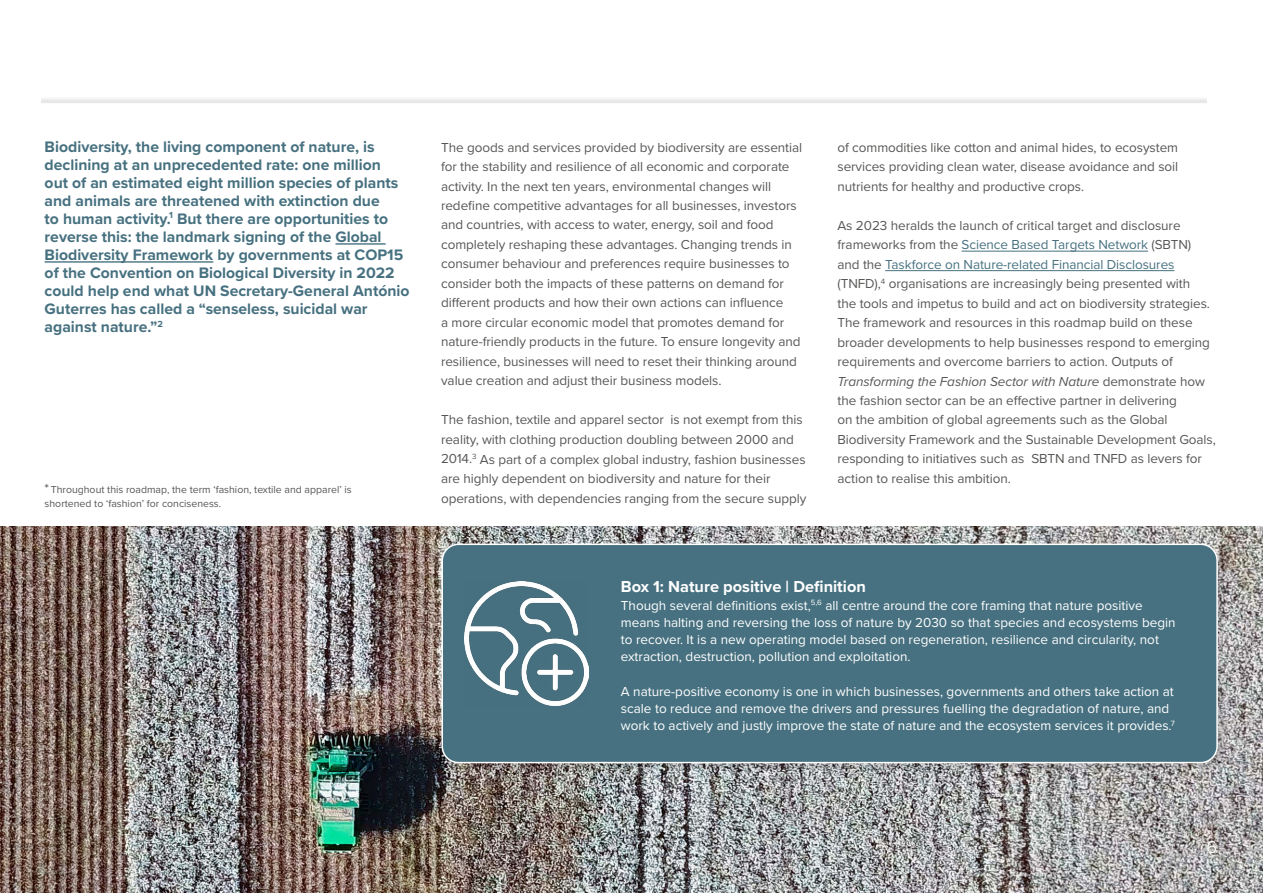
<style>
.page{position:relative;width:1263px;height:893px;background:#fff}
.page>*{position:absolute;margin:0;border:0;box-sizing:border-box;transform-origin:0 0}
.t1{font:18px "Proxima Nova";color:#fff}
.t2{font:700 16.35px "Proxima Nova";color:#fff}
.t3{font:700 15.75px/18px "Proxima Nova";color:#477180}
.t4{font:13.5px/19.5px "Proxima Nova";letter-spacing:-.005em;color:#575756}
.t5{font:13.5px/17.2px "Proxima Nova";color:#fff}
.t6{font:10.5px/13.5px "Proxima Nova";color:#575756}
.s1{font-size:13.5px}
.s2{color:#477180}
.s3{font-style:italic}
</style>
<div class="page">
<img style="left:0;top:526px;width:1263px;height:367px">
<div style="left:0;top:96px;width:1263px;height:137px;background:#efefef"></div>
<div style="left:0;top:103px;width:1263px;height:130px;background:#fff"></div>
<div style="left:1208px;top:82px;width:55px;height:58px;background:#fff"></div>
<div style="left:0;top:82px;width:40px;height:58px;background:#fff"></div>
<hr style="left:335px;top:243px;width:51px;height:2px;background:#477180">
<hr style="left:45px;top:261px;width:168px;height:2px;background:#477180">
<hr style="left:962px;top:251px;width:186px;height:1px;background:#477180">
<hr style="left:885px;top:270px;width:289px;height:1px;background:#477180">
<div style="left:443px;top:545px;width:784px;height:228px;background:#000;opacity:.1"></div>
<div style="left:442px;top:544px;width:775px;height:219px;background:#477180;border-radius:16px"></div>
<div style="left:441px;top:544px;width:777px;height:219px;border:2px solid #fff;border-radius:16px"></div>
<img style="left:464px;top:582px;width:124px;height:124px">
<p class="t3" style="left:45px;top:137px;width:366px">Biodiversity, the living component of nature, is declining at an unprecedented rate: one million<br>out of an estimated eight million species of plants and animals are threatened with extinction due<br>to human activity.<sup>1</sup> But there are opportunities to reverse this: the landmark signing of the Global Biodiversity Framework by governments at COP15 of the Convention on Biological Diversity in 2022 could help end what UN Secretary-General António Guterres has called a “senseless, suicidal war against nature.”<sup>2</sup></p>
<p class="t4" style="left:441px;top:137px;width:363px">The goods and services provided by biodiversity are essential for the stability and resilience of all economic and corporate activity. In the next ten years, environmental changes will redefine competitive advantages for all businesses, investors and countries, with access to water, energy, soil and food completely reshaping these advantages. Changing trends in consumer behaviour and preferences require businesses to consider both the impacts of these patterns on demand for different products and how their own actions can influence<br>a more circular economic model that promotes demand for nature-friendly products in the future. To ensure longevity and resilience, businesses will need to reset their thinking around value creation and adjust their business models.</p>
<p class="t4" style="left:441px;top:410px;width:367px">The fashion, textile and apparel sector is not exempt from this reality, with clothing production doubling between 2000 and 2014.<sup>3</sup> As part of a complex global industry, fashion businesses are highly dependent on biodiversity and nature for their operations, with dependencies ranging from the secure supply</p>
<p class="t6" style="left:45px;top:482px;width:309px"><span class="s1">*</span> Throughout this roadmap, the term ‘fashion, textile and apparel’ is shortened to ‘fashion’ for conciseness.</p>
<p class="t4" style="left:837px;top:137px;width:342px;text-align:justify">of commodities like cotton and animal hides, to ecosystem services providing clean water, disease avoidance and soil nutrients for healthy and productive crops.</p>
<p class="t4" style="left:837px;top:215px;width:380px">As 2023 heralds the launch of critical target and disclosure frameworks from the <span class="s2">Science Based Targets Network</span> (SBTN) and the <span class="s2">Taskforce on Nature-related Financial Disclosures </span>(TNFD),<sup>4</sup> organisations are increasingly being presented with<br>the tools and impetus to build and act on biodiversity strategies.<br>The framework and resources in this roadmap build on these broader developments to help businesses respond to emerging requirements and overcome barriers to action. Outputs of <span class="s3">Transforming the Fashion Sector with Nature</span> demonstrate how the fashion sector can be an effective partner in delivering<br>on the ambition of global agreements such as the Global Biodiversity Framework and the Sustainable Development Goals, responding to initiatives such as SBTN and TNFD as levers for action to realise this ambition.</p>
<p class="t2" style="left:621px;top:575px;width:246px">Box 1: Nature positive | Definition</p>
<p class="t5" style="left:621px;top:596px;width:556px">Though several definitions exist,<sup>5,6</sup> all centre around the core framing that nature positive means halting and reversing the loss of nature by 2030 so that species and ecosystems begin to recover. It is a new operating model based on regeneration, resilience and circularity, not extraction, destruction, pollution and exploitation.</p>
<p class="t5" style="left:621px;top:682px;width:555px">A nature-positive economy is one in which businesses, governments and others take action at scale to reduce and remove the drivers and pressures fuelling the degradation of nature, and work to actively and justly improve the state of nature and the ecosystem services it provides.<sup>7</sup></p>
<h1 class="t1" style="left:1206px;top:833px;width:12px">6</h1>
</div>
